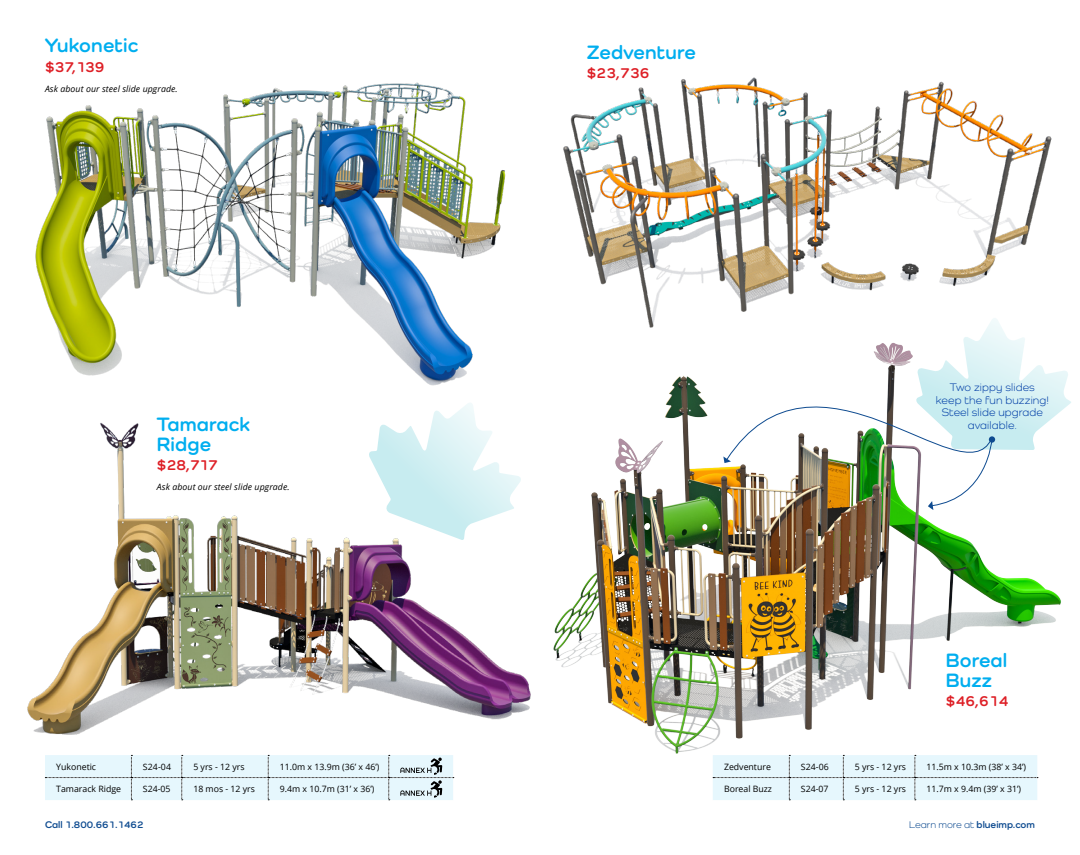
<style>
.page{position:relative;width:1080px;height:855px;background:#fff}
.page>*{position:absolute;margin:0;border:0;box-sizing:border-box;transform-origin:0 0}
.t1{font:700 20px/19.6px "Como";letter-spacing:.01em;color:#00aeef}
.t2{font:700 15px "Como";letter-spacing:.01em;color:#de1f26}
.t3{font:11.25px/12.5px "Como";letter-spacing:.01em;color:#003da6;text-align:center}
.t4{font:10px "Como";color:#0e4b90}
.t5{font:700 10px "Como";color:#0e4b90}
.t6{font:8.75px "Open Sans";color:#000}
.t7{font:italic 8.75px "Open Sans";letter-spacing:.01em;color:#000}
.s1{font-weight:700}
</style>
<div class="page">
<div style="left:713px;top:756px;width:325px;height:44px;background:#e6f7fd"></div>
<svg style="left:45px;top:755px;width:409px;height:45px"></svg>
<img style="left:563px;top:77px;width:489px;height:251px">
<img style="left:553px;top:376px;width:508px;height:380px">
<img style="left:27px;top:423px;width:504px;height:312px">
<img style="left:35px;top:82px;width:471px;height:304px">
<svg style="left:916px;top:317px;width:155px;height:193px"></svg>
<svg style="left:726px;top:325px;width:266px;height:175px"></svg>
<svg style="left:723px;top:456px;width:8px;height:7px"></svg>
<svg style="left:368px;top:403px;width:154px;height:137px"></svg>
<h1 class="t1" style="left:45px;top:35px;width:95px">Yukonetic</h1>
<h2 class="t2" style="left:45px;top:58px;width:61px">$37,139</h2>
<p class="t7" style="left:45px;top:83px;width:134px">Ask about our steel slide upgrade.</p>
<h1 class="t1" style="left:157px;top:414px;width:95px">Tamarack<br>Ridge</h1>
<h2 class="t2" style="left:157px;top:456px;width:63px">$28,717</h2>
<p class="t7" style="left:157px;top:481px;width:134px">Ask about our steel slide upgrade.</p>
<p class="t6" style="left:56px;top:760px;width:41px">Yukonetic</p>
<p class="t6" style="left:143px;top:760px;width:30px">S24-04</p>
<p class="t6" style="left:193px;top:760px;width:53px">5 yrs - 12 yrs</p>
<p class="t6" style="left:280px;top:760px;width:101px">11.0m x 13.9m (36’ x 46’)</p>
<p class="t6" style="left:56px;top:783px;width:66px">Tamarack Ridge</p>
<p class="t6" style="left:143px;top:783px;width:29px">S24-05</p>
<p class="t6" style="left:193px;top:783px;width:63px">18 mos - 12 yrs</p>
<p class="t6" style="left:280px;top:783px;width:96px">9.4m x 10.7m (31’ x 36’)</p>
<h1 class="t1" style="left:587px;top:42px;width:110px">Zedventure</h1>
<h2 class="t2" style="left:587px;top:64px;width:64px">$23,736</h2>
<p class="t3" style="left:936px;top:381px;width:115px">Two zippy slides keep the fun buzzing!<br>Steel slide upgrade available.</p>
<h1 class="t1" style="left:946px;top:650px;width:63px">Boreal<br>Buzz</h1>
<h2 class="t2" style="left:946px;top:692px;width:64px">$46,614</h2>
<p class="t6" style="left:724px;top:760px;width:48px">Zedventure</p>
<p class="t6" style="left:801px;top:760px;width:30px">S24-06</p>
<p class="t6" style="left:855px;top:760px;width:53px">5 yrs - 12 yrs</p>
<p class="t6" style="left:926px;top:760px;width:101px">11.5m x 10.3m (38’ x 34’)</p>
<p class="t6" style="left:724px;top:783px;width:50px">Boreal Buzz</p>
<p class="t6" style="left:801px;top:783px;width:29px">S24-07</p>
<p class="t6" style="left:855px;top:783px;width:53px">5 yrs - 12 yrs</p>
<p class="t6" style="left:926px;top:783px;width:96px">11.7m x 9.4m (39’ x 31’)</p>
<p class="t5" style="left:45px;top:818px;width:100px">Call 1.800.661.1462</p>
<p class="t4" style="left:909px;top:818px;width:127px">Learn more at <span class="s1">blueimp.com</span></p>
</div>
